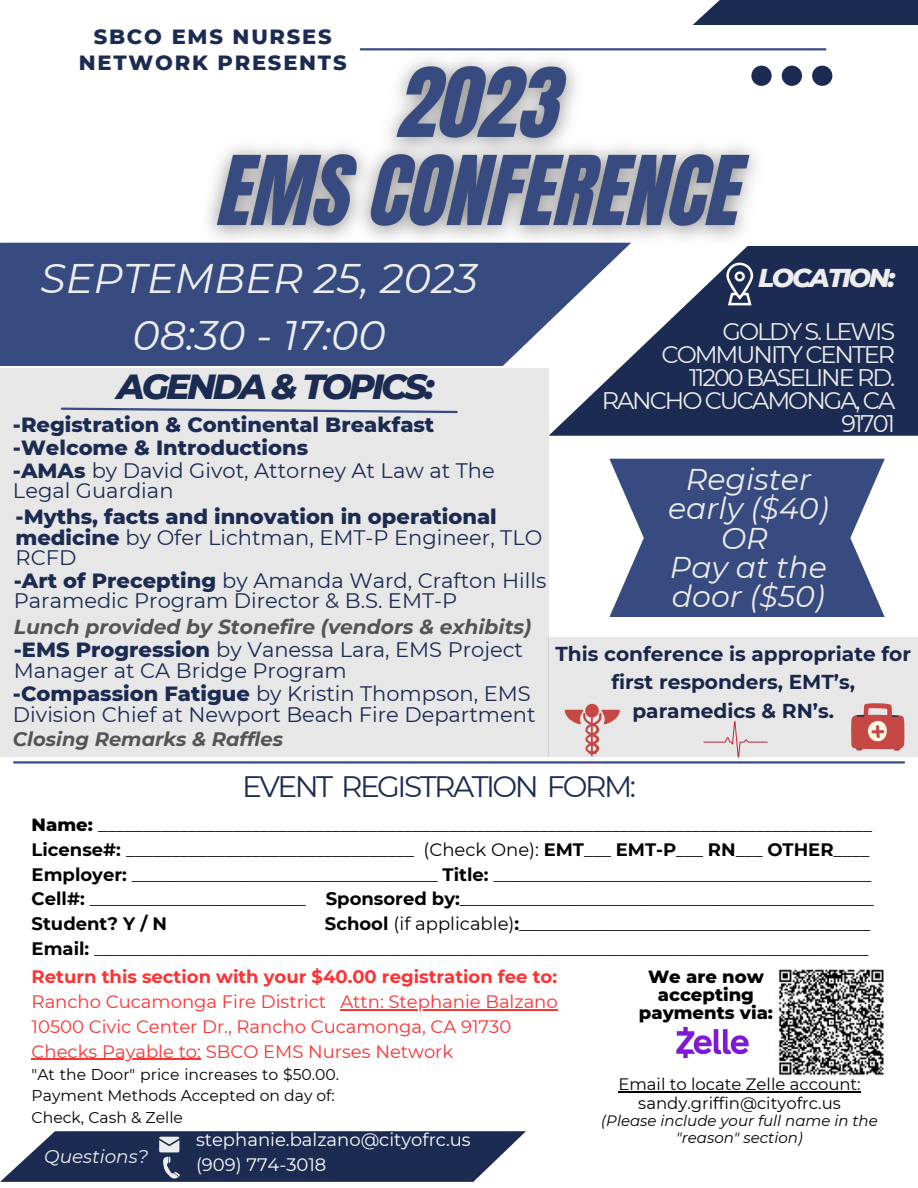
<style>
.page{position:relative;width:918px;height:1188px;background:#fff}
.page>*{position:absolute;margin:0;border:0;box-sizing:border-box;transform-origin:0 0}
.t1{font:italic 41.4px "Montserrat";color:#ededed}
.t2{font:italic 800 35.55px "Montserrat";letter-spacing:-.085em;color:#1c2b52}
.t3{font:italic 30px/29.2px "Montserrat";color:#ededed;text-align:center}
.t4{font:29.55px "Montserrat";letter-spacing:-.085em;color:#1c2b52}
.t5{font:italic 800 26.4px "Montserrat";letter-spacing:-.085em;color:#ededed}
.t6{font:24px/23px "Montserrat";letter-spacing:-.085em;color:#ededed;text-align:right}
.t7{font:21px/20.2px "Montserrat";color:#1c2b52}
.t8{font:800 21px/20.2px "Montserrat";color:#1c2b52}
.t9{font:800 21px/25.8px "Montserrat";letter-spacing:.085em;color:#1c2b52;text-align:center}
.t10{font:italic 700 20.25px "Montserrat";color:#545454}
.t11{font:700 20.1px/28.2px "Montserrat";color:#1c2b52;text-align:center}
.t12{font:italic 700 19.5px "Montserrat";color:#545454}
.t13{font:italic 18.45px "Montserrat";color:#ededed}
.t14{font:18px "Montserrat";color:#000}
.t15{font:18px "Montserrat";color:#ff3131}
.t16{font:700 18px "Montserrat";color:#ff3131}
.t17{font:18px "Montserrat";color:#fff}
.t18{font:800 18px/18px "Montserrat";color:#000;text-align:center}
.t19{font:700 18px "Montserrat";color:#000}
.t20{font:16.5px "Montserrat";color:#000}
.t21{font:15.6px/21.3px "Montserrat";color:#000}
.t22{font:italic 15px "Montserrat";color:#000}
.s1{font-weight:800}
.s2{font-weight:400}
.s3{font-weight:700}
</style>
<div class="page">
<div style="left:0;top:368px;width:548px;height:388px;background:#e7e7e7"></div>
<div style="left:549px;top:246px;width:369px;height:190px;background:#1c2b52"></div>
<div style="left:692px;top:0;width:226px;height:25px;background:#1c2b52"></div>
<svg style="left:0;top:243px;width:631px;height:123px;background:#4e5f8e"></svg>
<hr style="left:361px;top:48px;width:464px;height:2px;background:#374b80">
<svg style="left:0;top:1131px;width:526px;height:51px;background:#374467"></svg>
<svg style="left:60px;top:407px;width:398px;height:7px"></svg>
<svg style="left:781px;top:66px;width:51px;height:20px"></svg>
<svg style="left:609px;top:459px;width:276px;height:158px;background:#506190"></svg>
<div style="left:549px;top:638px;width:369px;height:119px;background:#e7e7e7"></div>
<hr style="left:14px;top:761px;width:890px;height:3px;background:#374b80">
<svg style="left:728px;top:284px;width:24px;height:21px"></svg>
<img style="left:778px;top:969px;width:106px;height:107px">
<img style="left:676px;top:1026px;width:72px;height:33px">
<svg style="left:565px;top:704px;width:55px;height:52px"></svg>
<svg style="left:851px;top:703px;width:54px;height:48px"></svg>
<svg style="left:703px;top:722px;width:65px;height:35px"></svg>
<hr style="left:340px;top:1009px;width:218px;height:1px;background:#ff3131">
<hr style="left:32px;top:1059px;width:169px;height:1px;background:#ff3131">
<img style="left:187px;top:17px;width:592px;height:267px">
<hr style="left:618px;top:1091px;width:243px;height:1px;background:#000">
<p class="t9" style="left:79px;top:23px;width:269px">SBCO EMS NURSES<br>NETWORK PRESENTS</p>
<p class="t1" style="left:41px;top:253px;width:439px">SEPTEMBER 25, 2023</p>
<p class="t1" style="left:132px;top:310px;width:255px">08:30 - 17:00</p>
<p class="t2" style="left:117px;top:365px;width:319px">AGENDA &amp; TOPICS:</p>
<p class="t8" style="left:13px;top:414px;width:423px">-Registration &amp; Continental Breakfast</p>
<p class="t8" style="left:13px;top:437px;width:297px">-Welcome &amp; Introductions</p>
<p class="t7" style="left:13px;top:460px;width:483px"><span class="s1">-AMAs</span> by David Givot, Attorney At Law at The<br>Legal Guardian</p>
<p class="t8" style="left:16px;top:507px;width:528px">-Myths, facts and innovation in operational medicine <span class="s2">by Ofer Lichtman, EMT-P Engineer, TLO<br>RCFD</span></p>
<p class="t7" style="left:14px;top:570px;width:534px"><span class="s1">-Art of Precepting</span> by Amanda Ward, Crafton Hills<br>Paramedic Program Director &amp; B.S. EMT-P</p>
<p class="t7" style="left:14px;top:640px;width:511px"><span class="s1">-EMS Progression</span> by Vanessa Lara, EMS Project<br>Manager at CA Bridge Program</p>
<p class="t7" style="left:13px;top:684px;width:524px"><span class="s1">-Compassion Fatigue</span> by Kristin Thompson, EMS<br>Division Chief at Newport Beach Fire Department</p>
<p class="t10" style="left:14px;top:614px;width:519px">Lunch provided by Stonefire (vendors &amp; exhibits)</p>
<p class="t5" style="left:758px;top:261px;width:139px">LOCATION:</p>
<p class="t6" style="left:723px;top:320px;width:174px">GOLDY S. LEWIS</p>
<p class="t6" style="left:661px;top:343px;width:235px">COMMUNITY CENTER</p>
<p class="t6" style="left:689px;top:366px;width:208px">11200 BASELINE RD.</p>
<p class="t6" style="left:602px;top:389px;width:295px">RANCHO CUCAMONGA, CA<br>91701</p>
<p class="t3" style="left:668px;top:465px;width:162px">Register early ($40)<br>OR</p>
<p class="t3" style="left:670px;top:553px;width:158px;text-align:left">Pay at the door ($50)</p>
<p class="t11" style="left:556px;top:640px;width:357px">This conference is appropriate for first responders, EMT’s, paramedics &amp; RN’s.</p>
<p class="t12" style="left:13px;top:728px;width:272px">Closing Remarks &amp; Raffles</p>
<p class="t4" style="left:242px;top:769px;width:395px">EVENT REGISTRATION FORM:</p>
<p class="t14" style="left:32px;top:814px;width:842px"><span class="s1">Name:</span> ______________________________________________________________________________________</p>
<p class="t14" style="left:32px;top:838px;width:839px"><span class="s3">License#:</span> ________________________________ (Check One): <span class="s3">EMT</span>___ <span class="s3">EMT-P</span>___ <span class="s3">RN</span>___ <span class="s3">OTHER</span>____</p>
<p class="t14" style="left:32px;top:863px;width:841px"><span class="s3">Employer:</span> __________________________________ <span class="s3">Title:</span> __________________________________________</p>
<p class="t14" style="left:32px;top:888px;width:844px"><span class="s3">Cell#:</span> ________________________ <span class="s3">Sponsored by:</span>______________________________________________</p>
<p class="t19" style="left:32px;top:913px;width:137px">Student? Y / N</p>
<p class="t14" style="left:325px;top:913px;width:547px"><span class="s3">School</span> (if applicable)<span class="s3">:</span>_______________________________________</p>
<p class="t14" style="left:32px;top:937px;width:838px"><span class="s3">Email:</span> ______________________________________________________________________________________</p>
<p class="t18" style="left:639px;top:968px;width:136px">We are now accepting payments via:</p>
<p class="t16" style="left:32px;top:966px;width:527px">Return this section with your $40.00 registration fee to:</p>
<p class="t15" style="left:32px;top:991px;width:528px">Rancho Cucamonga Fire District Attn: Stephanie Balzano</p>
<p class="t15" style="left:32px;top:1015px;width:481px">10500 Civic Center Dr., Rancho Cucamonga, CA 91730</p>
<p class="t15" style="left:32px;top:1040px;width:423px">Checks Payable to: SBCO EMS Nurses Network</p>
<p class="t21" style="left:32px;top:1064px;width:309px">"At the Door" price increases to $50.00.<br>Payment Methods Accepted on day of:</p>
<p class="t21" style="left:32px;top:1106px;width:153px">Check, Cash &amp; Zelle</p>
<p class="t20" style="left:618px;top:1074px;width:244px">Email to locate Zelle account:</p>
<p class="t20" style="left:638px;top:1093px;width:204px">sandy.griffin@cityofrc.us</p>
<p class="t22" style="left:601px;top:1112px;width:278px">(Please include your full name in the</p>
<p class="t13" style="left:44px;top:1145px;width:105px">Questions?</p>
<p class="t17" style="left:196px;top:1129px;width:276px">stephanie.balzano@cityofrc.us</p>
<p class="t22" style="left:676px;top:1128px;width:128px">"reason" section)</p>
<p class="t17" style="left:196px;top:1154px;width:132px">(909) 774-3018</p>
</div>
